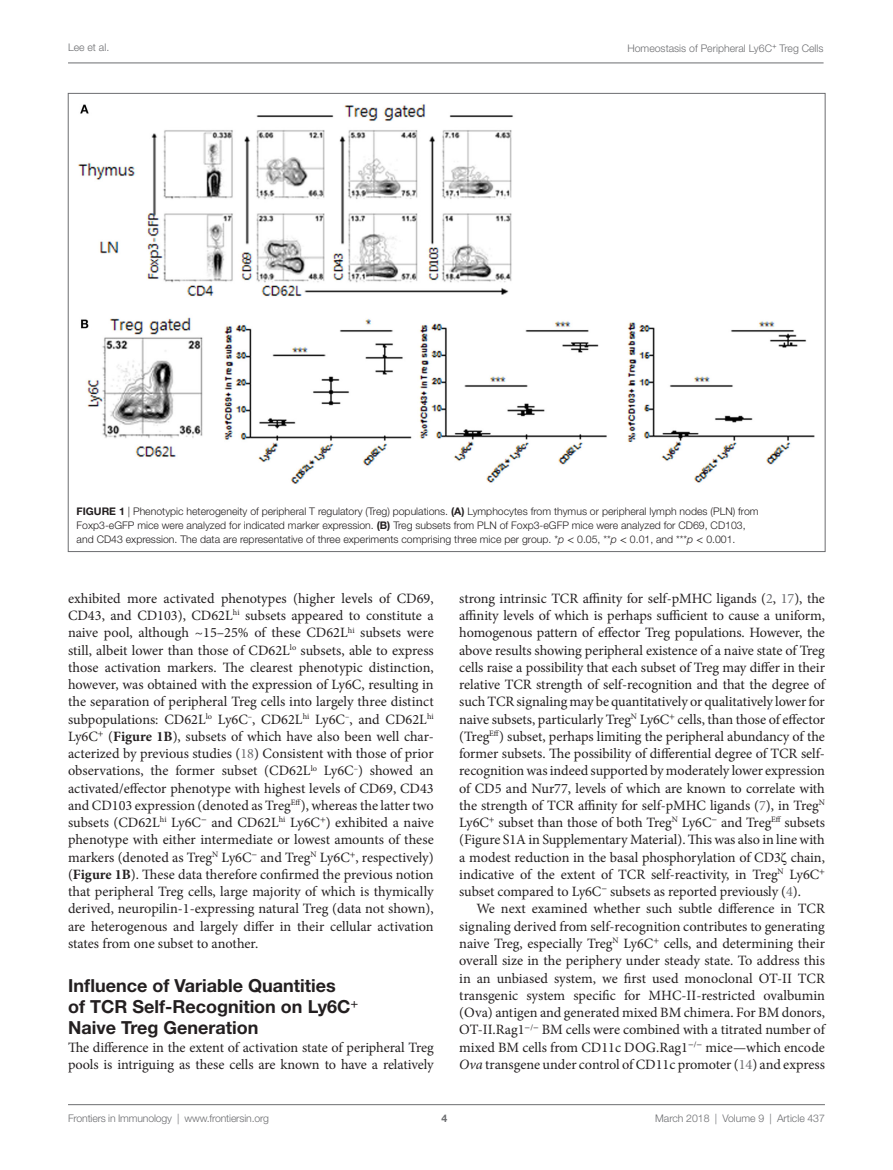
<style>
.page{position:relative;width:893px;height:1170px;background:#fff}
.page>*{position:absolute;margin:0;border:0;box-sizing:border-box;transform-origin:0 0}
.t1{font:700 18px/21px "Helvetica Neue LT Std";color:#231f20}
.t2{font:14.25px/17.2px "Minion Pro";letter-spacing:-.005em;color:#231f20;text-align:justify}
.t3{font:300 10.5px/14.2px "Helvetica Neue LT Std";color:#231f20}
.t4{font:300 10.5px "Helvetica Neue LT Std";color:#6c6d70}
.t5{font:700 10.5px "Helvetica Neue LT Std";color:#6c6d70}
.s1{font-weight:700}
.s2{font-style:italic}
.s3{font-family:"STIX General";font-weight:400}
.s4{color:#6c6d70}
.s5{font-family:"STIX General"}
</style>
<div class="page">
<img style="left:78px;top:104px;width:737px;height:380px">
<hr style="left:68px;top:63px;width:756px;height:1px;background:#6c6d70">
<hr style="left:68px;top:1104px;width:757px;height:1px;background:#6c6d70">
<p class="t4" style="left:68px;top:41px;width:43px">Lee et al.</p>
<p class="t4" style="left:627px;top:42px;width:198px">Homeostasis of Peripheral Ly6C<sup>+</sup> Treg Cells</p>
<p class="t3" style="left:77px;top:503px;width:683px"><span class="s1">Figure 1</span> | Phenotypic heterogeneity of peripheral T regulatory (Treg) populations. <span class="s1">(A)</span> Lymphocytes from thymus or peripheral lymph nodes (PLN) from<br>Foxp3-eGFP mice were analyzed for indicated marker expression. <span class="s1">(B)</span> Treg subsets from PLN of Foxp3-eGFP mice were analyzed for CD69, CD103, and CD43 expression. The data are representative of three experiments comprising three mice per group. *<span class="s2">p</span> <span class="s3">&lt;</span> 0.05, **<span class="s2">p</span> <span class="s3">&lt;</span> 0.01, and ***<span class="s2">p</span> <span class="s3">&lt;</span> 0.001.</p>
<p class="t2" style="left:68px;top:589px;width:367px">exhibited more activated phenotypes (higher levels of CD69, CD43, and CD103), CD62L<sup>hi</sup> subsets appeared to constitute a naive pool, although ~15–25% of these CD62L<sup>hi</sup> subsets were still, albeit lower than those of CD62L<sup>lo</sup> subsets, able to express those activation markers. The clearest phenotypic distinction, however, was obtained with the expression of Ly6C, resulting in the separation of peripheral Treg cells into largely three distinct subpopulations: CD62L<sup>lo</sup> Ly6C<sup>–</sup>, CD62L<sup>hi</sup> Ly6C<sup>–</sup>, and CD62L<sup>hi </sup>Ly6C<sup>+</sup> (<span class="s1">Figure 1B</span>), subsets of which have also been well char&shy;acterized by previous studies (<span class="s4">18</span>) Consistent with those of prior observations, the former subset (CD62L<sup>lo</sup> Ly6C<sup>–</sup>) showed an activated/effector phenotype with highest levels of CD69, CD43 and CD103 expression (denoted as Treg<sup>Eff</sup>), whereas the latter two subsets (CD62L<sup>hi</sup> Ly6C<sup>−</sup> and CD62L<sup>hi</sup> Ly6C<sup>+</sup>) exhibited a naive phenotype with either intermediate or lowest amounts of these markers (denoted as Treg<sup>N</sup> Ly6C<sup>−</sup> and Treg<sup>N</sup> Ly6C<sup>+</sup>, respectively) (<span class="s1">Figure 1B</span>). These data therefore confirmed the previous notion that peripheral Treg cells, large majority of which is thymically derived, neuropilin-1-expressing natural Treg (data not shown), are heterogenous and largely differ in their cellular activation states from one subset to another.</p>
<p class="t1" style="left:68px;top:974px;width:292px">Influence of Variable Quantities<br>of TCR Self-Recognition on Ly6C<sup>+<br></sup>Naive Treg Generation</p>
<p class="t2" style="left:68px;top:1038px;width:367px">The difference in the extent of activation state of peripheral Treg pools is intriguing as these cells are known to have a relatively</p>
<p class="t2" style="left:459px;top:589px;width:367px">strong intrinsic TCR affinity for self-pMHC ligands (<span class="s4">2</span>, <span class="s4">17</span>), the affinity levels of which is perhaps sufficient to cause a uniform, homogenous pattern of effector Treg populations. However, the above results showing peripheral existence of a naive state of Treg cells raise a possibility that each subset of Treg may differ in their relative TCR strength of self-recognition and that the degree of such TCR signaling may be quantitatively or qualitatively lower for naive subsets, particularly Treg<sup>N</sup> Ly6C<sup>+</sup> cells, than those of effector (Treg<sup>Eff</sup>) subset, perhaps limiting the peripheral abundancy of the former subsets. The possibility of differential degree of TCR self&shy;recognition was indeed supported by moderately lower expression of CD5 and Nur77, levels of which are known to correlate with the strength of TCR affinity for self-pMHC ligands (<span class="s4">7</span>), in Treg<sup>N </sup>Ly6C<sup>+</sup> subset than those of both Treg<sup>N</sup> Ly6C<sup>−</sup> and Treg<sup>Eff</sup> subsets (Figure S1A in Supplementary Material). This was also in line with a modest reduction in the basal phosphorylation of CD3<span class="s5">ζ</span> chain, indicative of the extent of TCR self-reactivity, in Treg<sup>N</sup> Ly6C<sup>+ </sup>subset compared to Ly6C<sup>−</sup> subsets as reported previously (<span class="s4">4</span>).</p>
<p class="t2" style="left:459px;top:900px;width:367px;text-indent:17px">We next examined whether such subtle difference in TCR signaling derived from self-recognition contributes to generating naive Treg, especially Treg<sup>N</sup> Ly6C<sup>+</sup> cells, and determining their overall size in the periphery under steady state. To address this in an unbiased system, we first used monoclonal OT-II TCR transgenic system specific for MHC-II-restricted ovalbumin (Ova) antigen and generated mixed BM chimera. For BM donors, OT-II.Rag1<sup>−</sup><sup>/</sup><sup>−</sup> BM cells were combined with a titrated number of mixed BM cells from CD11c DOG.Rag1<sup>−</sup><sup>/</sup><sup>−</sup> mice—which encode <span class="s2">Ova</span> transgene under control of CD11c promoter (<span class="s4">14</span>) and express</p>
<p class="t4" style="left:68px;top:1111px;width:203px">Frontiers in Immunology | www.frontiersin.org</p>
<p class="t4" style="left:655px;top:1111px;width:171px">March 2018 | Volume 9 | Article 437</p>
<p class="t5" style="left:441px;top:1111px;width:7px">4</p>
</div>
